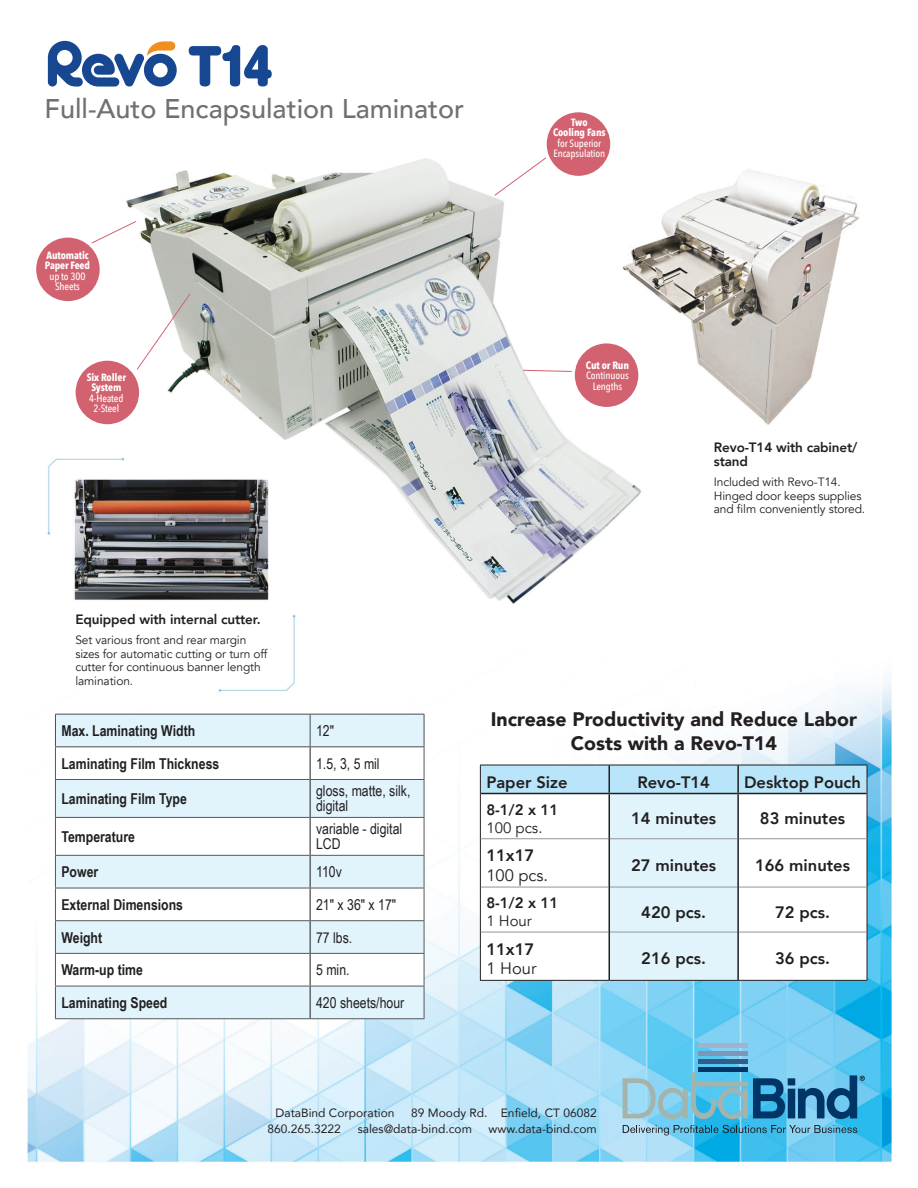
<style>
.page{position:relative;width:918px;height:1188px;background:#fff}
.page>*{position:absolute;margin:0;border:0;box-sizing:border-box;transform-origin:0 0}
.t1{font:500 27px "Avenir";color:#6f7073}
.t2{font:900 19.5px/23.4px "Avenir";color:#231f20;text-align:center}
.t3{font:800 16.5px "Avenir";color:#231f20}
.t4{font:16.5px "Avenir";color:#231f20}
.t5{font:700 15px "Arial Narrow";color:#231f20}
.t6{font:15px/15px "Arial Narrow";color:#231f20}
.t7{font:800 15px/18px "Avenir";color:#231f20}
.t8{font:800 13.5px/13.5px "Avenir";letter-spacing:-.01em;color:#231f20}
.t9{font:12px/13.5px "Avenir";letter-spacing:-.01em;color:#231f20}
.address{font:12px "Avenir";color:#231f20}
.t10{font:500 10.5px/10.5px "Avenir Next Condensed";letter-spacing:-.01em;color:#fff;text-align:center}
.t11{font:700 10.5px/10.5px "Avenir Next Condensed";letter-spacing:-.01em;color:#fff;text-align:center}
.s1{font-weight:500}
.s2{font-weight:700}
.s3{font-weight:400}
</style>
<div class="page">
<img style="left:27px;top:40px;width:865px;height:1122px">
<div style="left:76px;top:361px;width:63px;height:63px;background:#d26270;border-radius:50%"></div>
<div style="left:36px;top:238px;width:64px;height:63px;background:#d26270;border-radius:50%"></div>
<div style="left:547px;top:112px;width:63px;height:64px;background:#d26270;border-radius:50%"></div>
<div style="left:575px;top:343px;width:63px;height:64px;background:#d26270;border-radius:50%"></div>
<svg style="left:91px;top:221px;width:46px;height:23px"></svg>
<svg style="left:137px;top:293px;width:54px;height:77px"></svg>
<svg style="left:494px;top:157px;width:53px;height:39px"></svg>
<svg style="left:523px;top:370px;width:49px;height:2px"></svg>
<hr style="left:480px;top:980px;width:129px;height:1px;background:#231f20">
<hr style="left:609px;top:980px;width:129px;height:1px;background:#231f20">
<hr style="left:738px;top:980px;width:129px;height:1px;background:#231f20">
<svg style="left:480px;top:765px;width:388px;height:215px"></svg>
<hr style="left:609px;top:794px;width:1px;height:45px;background:#231f20">
<hr style="left:609px;top:839px;width:1px;height:48px;background:#231f20">
<hr style="left:609px;top:887px;width:1px;height:45px;background:#231f20">
<hr style="left:609px;top:932px;width:1px;height:48px;background:#231f20">
<hr style="left:737px;top:765px;width:2px;height:28px;background:#231f20">
<hr style="left:737px;top:794px;width:2px;height:45px;background:#231f20">
<hr style="left:737px;top:839px;width:2px;height:48px;background:#231f20">
<hr style="left:737px;top:887px;width:2px;height:45px;background:#231f20">
<hr style="left:737px;top:932px;width:2px;height:48px;background:#231f20">
<div style="left:56px;top:715px;width:368px;height:303px;background:#e1f4fc"></div>
<svg style="left:56px;top:747px;width:368px;height:239px"></svg>
<hr style="left:310px;top:747px;width:1px;height:32px;background:#231f20">
<hr style="left:310px;top:780px;width:1px;height:37px;background:#231f20">
<hr style="left:310px;top:818px;width:1px;height:37px;background:#231f20">
<hr style="left:310px;top:856px;width:1px;height:32px;background:#231f20">
<hr style="left:310px;top:888px;width:1px;height:32px;background:#231f20">
<hr style="left:310px;top:921px;width:1px;height:32px;background:#231f20">
<hr style="left:310px;top:954px;width:1px;height:32px;background:#231f20">
<hr style="left:310px;top:986px;width:1px;height:32px;background:#231f20">
<hr style="left:55px;top:747px;width:1px;height:32px;background:#57585a">
<hr style="left:424px;top:747px;width:1px;height:32px;background:#57585a">
<hr style="left:55px;top:779px;width:255px;height:1px;background:#57585a">
<hr style="left:55px;top:780px;width:1px;height:37px;background:#57585a">
<hr style="left:310px;top:779px;width:114px;height:1px;background:#57585a">
<hr style="left:424px;top:780px;width:1px;height:37px;background:#57585a">
<hr style="left:55px;top:817px;width:255px;height:1px;background:#57585a">
<hr style="left:55px;top:818px;width:1px;height:37px;background:#57585a">
<hr style="left:310px;top:817px;width:114px;height:1px;background:#57585a">
<hr style="left:424px;top:818px;width:1px;height:37px;background:#57585a">
<hr style="left:55px;top:855px;width:255px;height:1px;background:#57585a">
<hr style="left:55px;top:856px;width:1px;height:32px;background:#57585a">
<hr style="left:310px;top:855px;width:114px;height:1px;background:#57585a">
<hr style="left:424px;top:856px;width:1px;height:32px;background:#57585a">
<hr style="left:55px;top:888px;width:255px;height:1px;background:#57585a">
<hr style="left:55px;top:888px;width:1px;height:32px;background:#57585a">
<hr style="left:310px;top:888px;width:114px;height:1px;background:#57585a">
<hr style="left:424px;top:888px;width:1px;height:32px;background:#57585a">
<hr style="left:55px;top:920px;width:255px;height:1px;background:#57585a">
<hr style="left:55px;top:921px;width:1px;height:32px;background:#57585a">
<hr style="left:310px;top:920px;width:114px;height:1px;background:#57585a">
<hr style="left:424px;top:921px;width:1px;height:32px;background:#57585a">
<hr style="left:55px;top:953px;width:255px;height:1px;background:#57585a">
<hr style="left:55px;top:954px;width:1px;height:32px;background:#57585a">
<hr style="left:310px;top:953px;width:114px;height:1px;background:#57585a">
<hr style="left:424px;top:954px;width:1px;height:32px;background:#57585a">
<hr style="left:55px;top:986px;width:255px;height:1px;background:#57585a">
<hr style="left:55px;top:986px;width:1px;height:32px;background:#57585a">
<hr style="left:310px;top:986px;width:114px;height:1px;background:#57585a">
<hr style="left:424px;top:986px;width:1px;height:32px;background:#57585a">
<hr style="left:55px;top:1018px;width:255px;height:1px;background:#57585a">
<hr style="left:310px;top:1018px;width:114px;height:1px;background:#57585a">
<hr style="left:55px;top:714px;width:255px;height:1px;background:#4b4c4d">
<hr style="left:55px;top:715px;width:1px;height:31px;background:#4b4c4d">
<hr style="left:310px;top:714px;width:114px;height:1px;background:#4b4c4d">
<hr style="left:310px;top:715px;width:1px;height:31px;background:#4b4c4d">
<hr style="left:424px;top:715px;width:1px;height:31px;background:#4b4c4d">
<hr style="left:55px;top:746px;width:255px;height:1px;background:#4b4c4d">
<hr style="left:310px;top:746px;width:114px;height:1px;background:#4b4c4d">
<svg style="left:48px;top:41px;width:129px;height:46px"></svg>
<svg style="left:189px;top:45px;width:83px;height:42px"></svg>
<div style="left:699px;top:1067px;width:49px;height:5px;background:#003667"></div>
<div style="left:699px;top:1059px;width:49px;height:5px;background:#325d8a"></div>
<div style="left:699px;top:1051px;width:49px;height:5px;background:#7e96b8"></div>
<div style="left:699px;top:1043px;width:49px;height:5px;background:#a3b2cc"></div>
<svg style="left:623px;top:1072px;width:242px;height:47px"></svg>
<svg style="left:623px;top:1125px;width:234px;height:11px"></svg>
<h1 class="t1" style="left:45px;top:85px;width:421px">Full-Auto Encapsulation Laminator</h1>
<p class="t11" style="left:45px;top:250px;width:47px">Automatic<br>Paper Feed <span class="s1">up to 300<br>Sheets</span></p>
<p class="t11" style="left:87px;top:372px;width:41px">Six Roller<br>System<br><span class="s1">4-Heated<br>2-Steel</span></p>
<p class="t10" style="left:553px;top:117px;width:54px"><span class="s2">Two<br>Cooling Fans </span>for Superior<br>Encapsulation</p>
<p class="t10" style="left:586px;top:360px;width:45px"><span class="s2">Cut or Run<br></span>Continuous<br>Lengths</p>
<p class="t8" style="left:714px;top:441px;width:145px">Revo-T14 with cabinet/ stand</p>
<p class="t9" style="left:714px;top:475px;width:153px">Included with Revo-T14.<br>Hinged door keeps supplies and film conveniently stored.</p>
<p class="t8" style="left:75px;top:613px;width:187px">Equipped with internal cutter.</p>
<p class="t9" style="left:75px;top:634px;width:194px">Set various front and rear margin sizes for automatic cutting or turn off cutter for continuous banner length lamination.</p>
<p class="t5" style="left:61px;top:719px;width:135px">Max. Laminating Width</p>
<p class="t6" style="left:316px;top:723px;width:20px">12"</p>
<p class="t5" style="left:61px;top:752px;width:159px">Laminating Film Thickness</p>
<p class="t6" style="left:316px;top:755px;width:65px">1.5, 3, 5 mil</p>
<p class="t5" style="left:61px;top:787px;width:127px">Laminating Film Type</p>
<p class="t6" style="left:316px;top:783px;width:96px">gloss, matte, silk, digital</p>
<p class="t5" style="left:61px;top:825px;width:75px">Temperature</p>
<p class="t6" style="left:316px;top:821px;width:88px">variable - digital<br>LCD</p>
<p class="t5" style="left:61px;top:861px;width:38px">Power</p>
<p class="t6" style="left:316px;top:864px;width:27px">110v</p>
<p class="t5" style="left:61px;top:893px;width:123px">External Dimensions</p>
<p class="t6" style="left:316px;top:896px;width:82px">21" x 36" x 17"</p>
<p class="t5" style="left:61px;top:926px;width:42px">Weight</p>
<p class="t6" style="left:316px;top:929px;width:38px">77 lbs.</p>
<p class="t5" style="left:61px;top:959px;width:83px">Warm-up time</p>
<p class="t6" style="left:316px;top:962px;width:35px">5 min.</p>
<p class="t5" style="left:61px;top:991px;width:107px">Laminating Speed</p>
<p class="t6" style="left:316px;top:995px;width:90px">420 sheets/hour</p>
<p class="t2" style="left:491px;top:707px;width:368px">Increase Productivity and Reduce Labor<br>Costs with a Revo-T14</p>
<p class="t3" style="left:486px;top:769px;width:83px">Paper Size</p>
<p class="t3" style="left:637px;top:769px;width:74px">Revo-T14</p>
<p class="t3" style="left:744px;top:769px;width:118px">Desktop Pouch</p>
<p class="t7" style="left:486px;top:800px;width:73px">8-1/2 x 11<br><span class="s3">100 pcs.</span></p>
<p class="t3" style="left:631px;top:806px;width:87px">14 minutes</p>
<p class="t3" style="left:760px;top:806px;width:87px">83 minutes</p>
<p class="t3" style="left:486px;top:843px;width:49px">11x17</p>
<p class="t4" style="left:486px;top:866px;width:63px">100 pcs.</p>
<p class="t3" style="left:631px;top:853px;width:87px">27 minutes</p>
<p class="t3" style="left:755px;top:853px;width:96px">166 minutes</p>
<p class="t7" style="left:486px;top:894px;width:73px">8-1/2 x 11<br><span class="s3">1 Hour</span></p>
<p class="t3" style="left:641px;top:899px;width:66px">420 pcs.</p>
<p class="t3" style="left:775px;top:899px;width:56px">72 pcs.</p>
<p class="t3" style="left:486px;top:936px;width:49px">11x17</p>
<p class="t4" style="left:486px;top:959px;width:52px">1 Hour</p>
<p class="t3" style="left:641px;top:946px;width:66px">216 pcs.</p>
<p class="t3" style="left:775px;top:946px;width:56px">36 pcs.</p>
<p class="address" style="left:276px;top:1103px;width:120px">DataBind Corporation</p>
<p class="address" style="left:411px;top:1103px;width:187px">89 Moody Rd. Enfield, CT 06082</p>
<p class="address" style="left:268px;top:1119px;width:75px">860.265.3222</p>
<p class="address" style="left:358px;top:1119px;width:116px">sales@data-bind.com</p>
<p class="address" style="left:489px;top:1119px;width:110px">www.data-bind.com</p>
</div>
